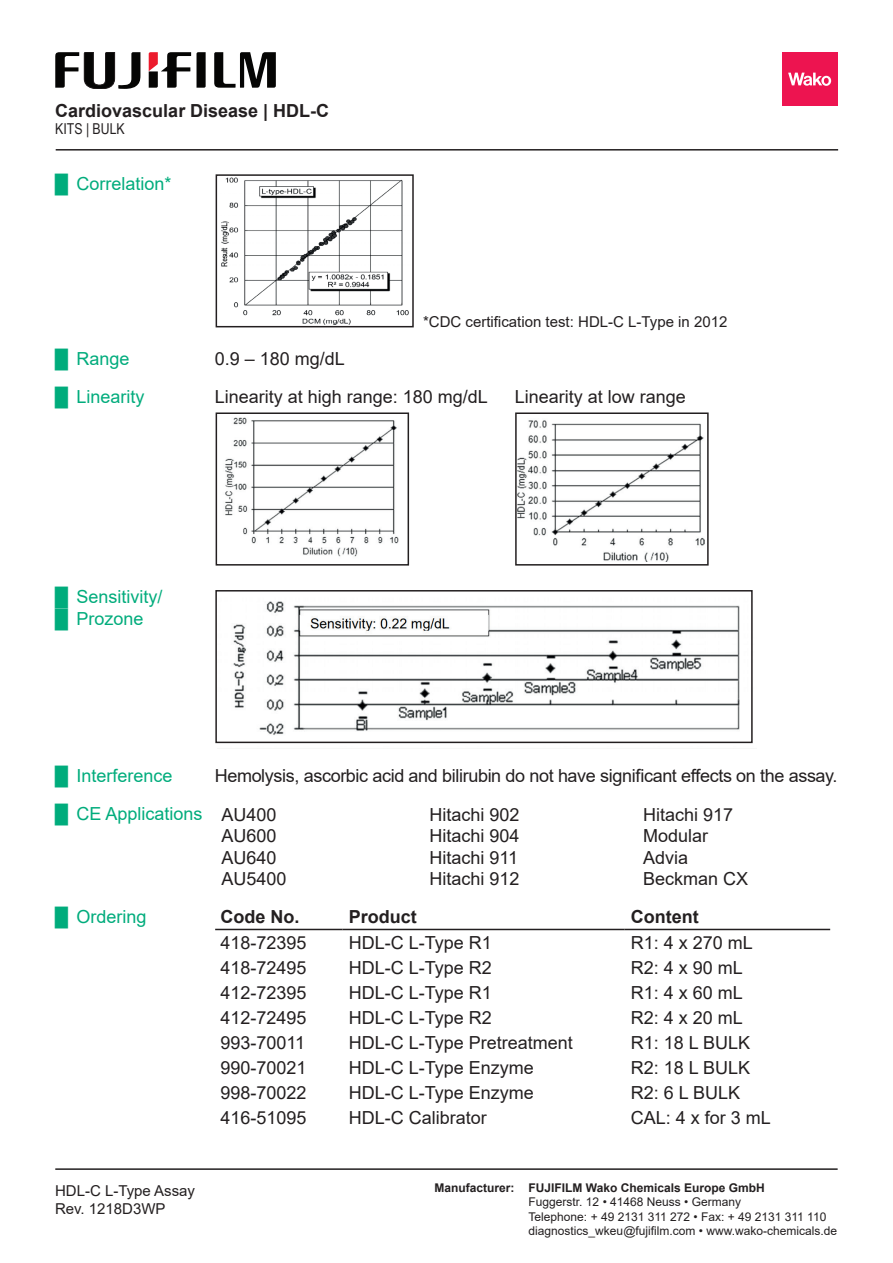
<style>
.page{position:relative;width:893px;height:1263px;background:#fff}
.page>*{position:absolute;margin:0;border:0;box-sizing:border-box;transform-origin:0 0}
.t1{font:18px/21.6px "Arial";color:#231f20}
.t2{font:18px/21.6px "Arial";color:#00ac7c}
.t3{font:18px "Arial";letter-spacing:-.02em;color:#231f20}
.t4{font:700 18px "Arial";color:#231f20}
.t5{font:15px/18px "Arial";color:#231f20}
.t6{font:15px "Arial Narrow";color:#231f20}
.t7{font:12px/14.4px "Arial";color:#231f20}
.t8{font:700 12px "Arial";color:#231f20}
</style>
<div class="page">
<hr style="left:55px;top:1168px;width:783px;height:2px;background:#231f20">
<hr style="left:56px;top:149px;width:782px;height:2px;background:#231f20">
<svg style="left:197px;top:52px;width:9px;height:36px"></svg>
<svg style="left:214px;top:52px;width:62px;height:36px"></svg>
<svg style="left:55px;top:52px;width:85px;height:37px"></svg>
<svg style="left:149px;top:52px;width:42px;height:36px"></svg>
<img style="left:221px;top:177px;width:188px;height:147px">
<img style="left:225px;top:417px;width:174px;height:140px">
<hr style="left:215px;top:929px;width:128px;height:1px;background:#231f20">
<hr style="left:343px;top:929px;width:282px;height:1px;background:#231f20">
<hr style="left:625px;top:929px;width:205px;height:1px;background:#231f20">
<div style="left:782px;top:52px;width:56px;height:54px;background:#ed1450"></div>
<svg style="left:788px;top:73px;width:43px;height:13px"></svg>
<img style="left:518px;top:420px;width:186px;height:142px">
<img style="left:218px;top:601px;width:535px;height:143px">
<div style="left:216px;top:174px;width:198px;height:153px;border:2px solid #231f20"></div>
<div style="left:216px;top:412px;width:193px;height:154px;border:2px solid #231f20"></div>
<div style="left:515px;top:412px;width:194px;height:154px;border:2px solid #231f20"></div>
<div style="left:215px;top:590px;width:538px;height:153px;border:2px solid #231f20"></div>
<p class="t4" style="left:55px;top:98px;width:275px">Cardiovascular Disease | HDL-C</p>
<p class="t6" style="left:55px;top:118px;width:71px">KITS | BULK</p>
<p class="t2" style="left:55px;top:173px;width:118px">█ Correlation*</p>
<p class="t5" style="left:423px;top:312px;width:306px">*CDC certification test: HDL-C L-Type in 2012</p>
<p class="t2" style="left:55px;top:347px;width:76px">█ Range</p>
<p class="t1" style="left:215px;top:348px;width:132px">0.9 – 180 mg/dL</p>
<p class="t2" style="left:55px;top:386px;width:91px">█ Linearity</p>
<p class="t1" style="left:215px;top:386px;width:275px">Linearity at high range: 180 mg/dL</p>
<p class="t1" style="left:515px;top:386px;width:173px">Linearity at low range</p>
<p class="t2" style="left:55px;top:586px;width:109px">█ Sensitivity/ █ Prozone</p>
<p class="t2" style="left:55px;top:764px;width:119px">█ Interference</p>
<p class="t3" style="left:215px;top:763px;width:624px">Hemolysis, ascorbic acid and bilirubin do not have significant effects on the assay.</p>
<p class="t2" style="left:55px;top:803px;width:149px">█ CE Applications</p>
<p class="t1" style="left:221px;top:803px;width:67px">AU400<br>AU600<br>AU640<br>AU5400</p>
<p class="t1" style="left:430px;top:803px;width:92px;text-align:justify">Hitachi 902<br>Hitachi 904<br>Hitachi 911<br>Hitachi 912</p>
<p class="t1" style="left:643px;top:803px;width:107px">Hitachi 917<br>Modular<br>Advia<br>Beckman CX</p>
<p class="t2" style="left:55px;top:905px;width:93px">█ Ordering</p>
<p class="t4" style="left:220px;top:904px;width:81px">Code No.</p>
<p class="t4" style="left:349px;top:904px;width:70px">Product</p>
<p class="t4" style="left:631px;top:904px;width:69px">Content</p>
<p class="t1" style="left:220px;top:931px;width:88px">418-72395</p>
<p class="t1" style="left:349px;top:931px;width:145px">HDL-C L-Type R1</p>
<p class="t1" style="left:631px;top:931px;width:124px">R1: 4 x 270 mL</p>
<p class="t1" style="left:220px;top:956px;width:88px">418-72495</p>
<p class="t1" style="left:349px;top:956px;width:145px">HDL-C L-Type R2</p>
<p class="t1" style="left:631px;top:956px;width:114px">R2: 4 x 90 mL</p>
<p class="t1" style="left:220px;top:981px;width:88px">412-72395</p>
<p class="t1" style="left:349px;top:981px;width:145px">HDL-C L-Type R1</p>
<p class="t1" style="left:631px;top:981px;width:114px">R1: 4 x 60 mL</p>
<p class="t1" style="left:220px;top:1007px;width:88px">412-72495</p>
<p class="t1" style="left:349px;top:1007px;width:145px">HDL-C L-Type R2</p>
<p class="t1" style="left:631px;top:1007px;width:114px">R2: 4 x 20 mL</p>
<p class="t1" style="left:220px;top:1032px;width:86px">993-70011</p>
<p class="t1" style="left:349px;top:1032px;width:226px">HDL-C L-Type Pretreatment</p>
<p class="t1" style="left:631px;top:1032px;width:121px">R1: 18 L BULK</p>
<p class="t1" style="left:220px;top:1057px;width:88px">990-70021</p>
<p class="t1" style="left:349px;top:1057px;width:187px">HDL-C L-Type Enzyme</p>
<p class="t1" style="left:631px;top:1057px;width:121px">R2: 18 L BULK</p>
<p class="t1" style="left:220px;top:1082px;width:88px">998-70022</p>
<p class="t1" style="left:349px;top:1082px;width:187px">HDL-C L-Type Enzyme</p>
<p class="t1" style="left:631px;top:1082px;width:111px">R2: 6 L BULK</p>
<p class="t1" style="left:220px;top:1107px;width:88px">416-51095</p>
<p class="t1" style="left:349px;top:1107px;width:140px">HDL-C Calibrator</p>
<p class="t1" style="left:631px;top:1107px;width:142px">CAL: 4 x for 3 mL</p>
<p class="t5" style="left:55px;top:1182px;width:142px">HDL-C L-Type Assay<br>Rev. 1218D3WP</p>
<p class="t8" style="left:435px;top:1179px;width:332px">Manufacturer: FUJIFILM Wako Chemicals Europe GmbH</p>
<p class="t7" style="left:529px;top:1195px;width:310px">Fuggerstr. 12 • 41468 Neuss • Germany<br>Telephone: + 49 2131 311 272 • Fax: + 49 2131 311 110 diagnostics_wkeu@fujifilm.com • www.wako-chemicals.de</p>
</div>
